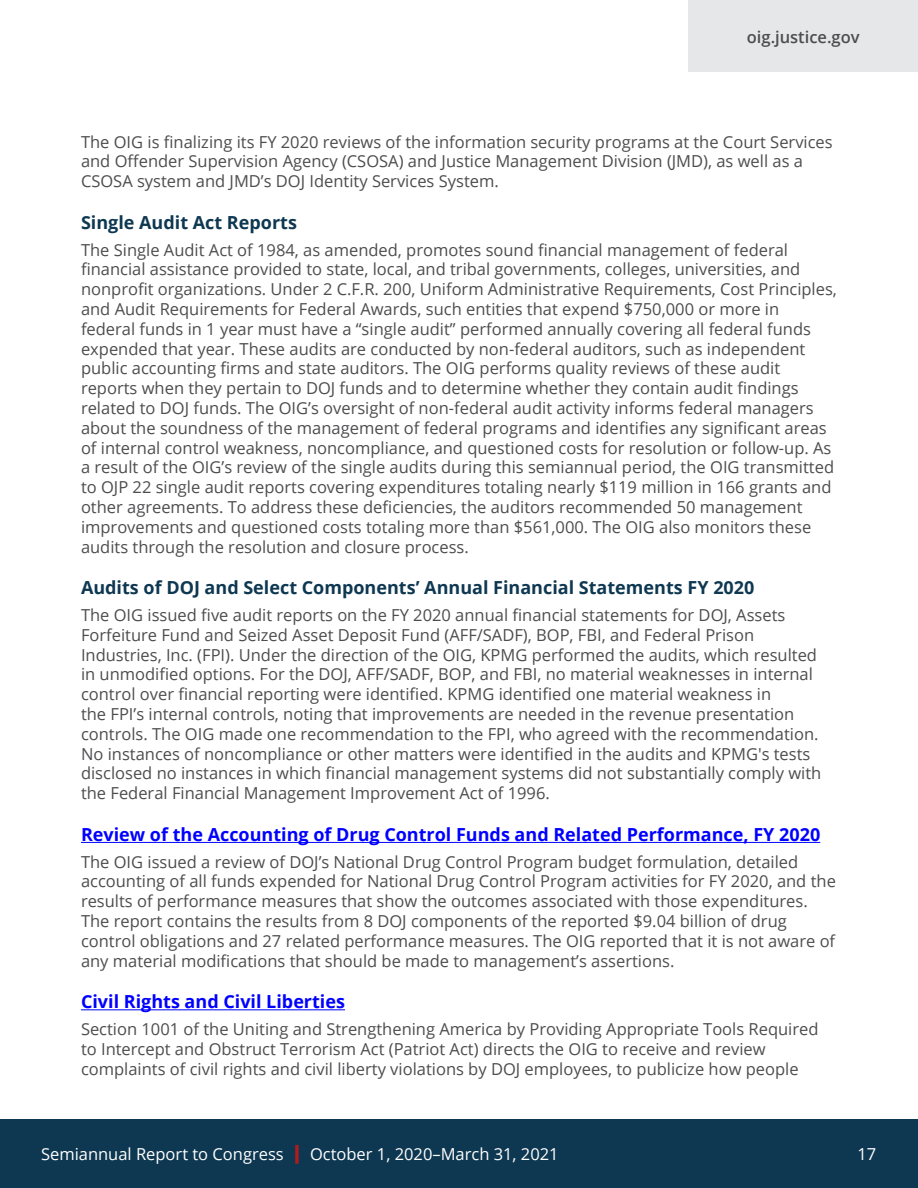
<style>
.page{position:relative;width:918px;height:1188px;background:#fff}
.page>*{position:absolute;margin:0;border:0;box-sizing:border-box;transform-origin:0 0}
.t1{font:700 18px "Open Sans";color:#00f}
.t2{font:700 18px "Open Sans";color:#0e3851}
.t3{font:16.5px/19.8px "Open Sans";color:#4d4d4f}
.t4{font:16.5px "Open Sans";color:#fff}
.t5{font:600 16.5px "Open Sans";color:#4d4d4f}
.s1{color:#af1c1c}
</style>
<div class="page">
<div style="left:0;top:1119px;width:918px;height:69px;background:#0e3851"></div>
<div style="left:688px;top:0;width:230px;height:72px;background:#e6e7e8"></div>
<hr style="left:81px;top:842px;width:739px;height:1px;background:#00f">
<hr style="left:81px;top:1009px;width:264px;height:1px;background:#00f">
<p class="t5" style="left:747px;top:26px;width:114px">oig.justice.gov</p>
<p class="t3" style="left:81px;top:131px;width:753px">The OIG is finalizing its FY 2020 reviews of the information security programs at the Court Services and Offender Supervision Agency (CSOSA) and Justice Management Division (JMD), as well as a<br>CSOSA system and JMD’s DOJ Identity Services System.</p>
<h3 class="t2" style="left:81px;top:210px;width:217px">Single Audit Act Reports</h3>
<p class="t3" style="left:81px;top:239px;width:758px">The Single Audit Act of 1984, as amended, promotes sound financial management of federal financial assistance provided to state, local, and tribal governments, colleges, universities, and nonprofit organizations. Under 2 C.F.R. 200, Uniform Administrative Requirements, Cost Principles, and Audit Requirements for Federal Awards, such entities that expend $750,000 or more in federal funds in 1 year must have a “single audit” performed annually covering all federal funds expended that year. These audits are conducted by non-federal auditors, such as independent public accounting firms and state auditors. The OIG performs quality reviews of these audit reports when they pertain to DOJ funds and to determine whether they contain audit findings related to DOJ funds. The OIG’s oversight of non-federal audit activity informs federal managers about the soundness of the management of federal programs and identifies any significant areas of internal control weakness, noncompliance, and questioned costs for resolution or follow-up. As a result of the OIG’s review of the single audits during this semiannual period, the OIG transmitted to OJP 22 single audit reports covering expenditures totaling nearly $119 million in 166 grants and other agreements. To address these deficiencies, the auditors recommended 50 management improvements and questioned costs totaling more than $561,000. The OIG also monitors these audits through the resolution and closure process.</p>
<h3 class="t2" style="left:81px;top:575px;width:675px">Audits of DOJ and Select Components’ Annual Financial Statements FY 2020</h3>
<p class="t3" style="left:81px;top:605px;width:742px">The OIG issued five audit reports on the FY 2020 annual financial statements for DOJ, Assets Forfeiture Fund and Seized Asset Deposit Fund (AFF/SADF), BOP, FBI, and Federal Prison Industries, Inc. (FPI). Under the direction of the OIG, KPMG performed the audits, which resulted in unmodified options. For the DOJ, AFF/SADF, BOP, and FBI, no material weaknesses in internal control over financial reporting were identified. KPMG identified one material weakness in<br>the FPI’s internal controls, noting that improvements are needed in the revenue presentation controls. The OIG made one recommendation to the FPI, who agreed with the recommendation.<br>No instances of noncompliance or other matters were identified in the audits and KPMG's tests disclosed no instances in which financial management systems did not substantially comply with the Federal Financial Management Improvement Act of 1996.</p>
<h3 class="t1" style="left:81px;top:822px;width:741px">Review of the Accounting of Drug Control Funds and Related Performance, FY 2020</h3>
<p class="t3" style="left:81px;top:851px;width:756px">The OIG issued a review of DOJ’s National Drug Control Program budget formulation, detailed accounting of all funds expended for National Drug Control Program activities for FY 2020, and the results of performance measures that show the outcomes associated with those expenditures.<br>The report contains the results from 8 DOJ components of the reported $9.04 billion of drug control obligations and 27 related performance measures. The OIG reported that it is not aware of any material modifications that should be made to management’s assertions.</p>
<h3 class="t1" style="left:81px;top:989px;width:266px">Civil Rights and Civil Liberties</h3>
<p class="t3" style="left:81px;top:1019px;width:739px">Section 1001 of the Uniting and Strengthening America by Providing Appropriate Tools Required to Intercept and Obstruct Terrorism Act (Patriot Act) directs the OIG to receive and review complaints of civil rights and civil liberty violations by DOJ employees, to publicize how people</p>
<p class="t4" style="left:41px;top:1143px;width:519px">Semiannual Report to Congress <span class="s1">|</span> October 1, 2020–March 31, 2021</p>
<p class="t4" style="left:858px;top:1143px;width:20px">17</p>
</div>
